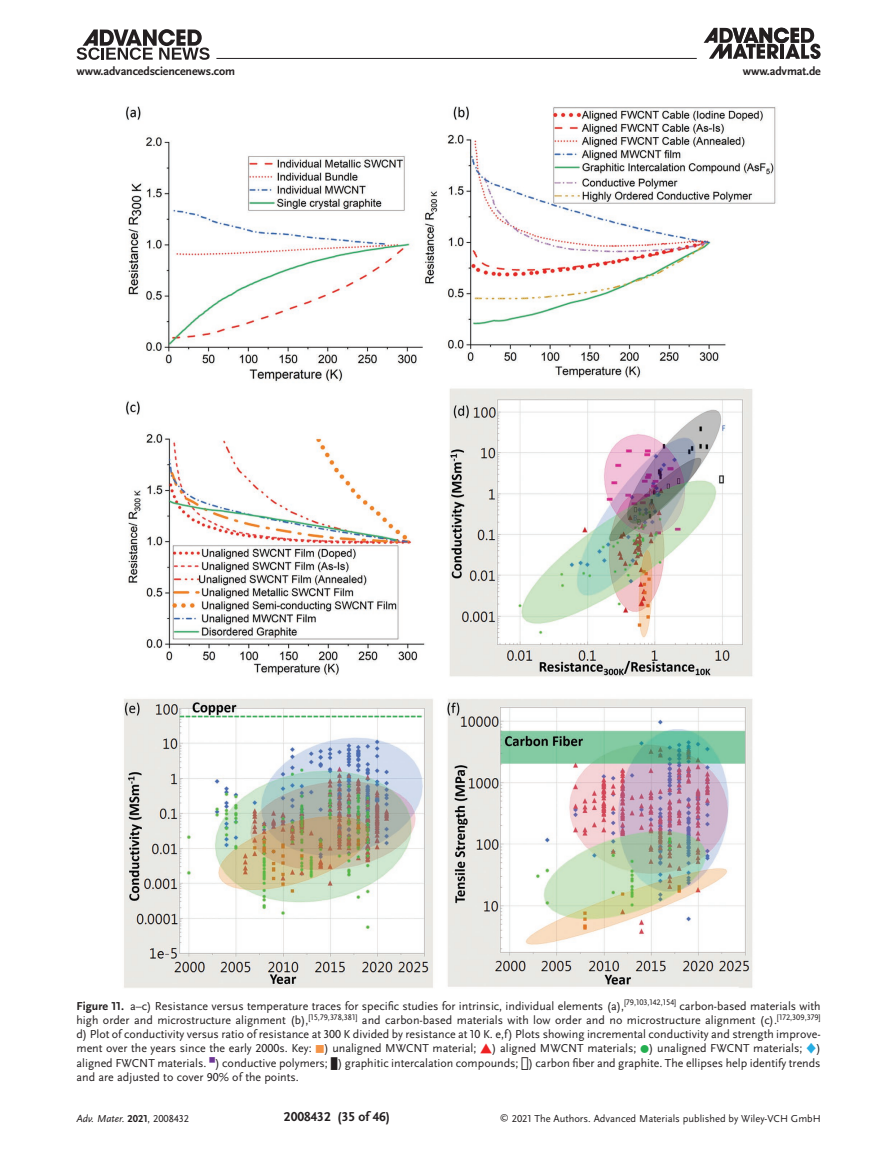
<style>
.page{position:relative;width:893px;height:1174px;background:#fff}
.page>*{position:absolute;margin:0;border:0;box-sizing:border-box;transform-origin:0 0}
.t1{font:700 13.5px "Scala Sans Pro";color:#231f20}
.t2{font:12px/14.2px "Scala Sans Pro";color:#231f20;text-align:justify}
.t3{font:700 12px "Scala Sans Pro";letter-spacing:-.01em;color:#231f20}
.t4{font:10.5px "Scala Sans Pro";color:#231f20}
.t5{font:italic 10.5px "Scala Sans Pro";color:#231f20}
.s1{font-weight:700}
.s2{font-family:"STIX";color:#f49447}
.s3{font-family:"STIX";font-size:10.5px;color:#ee2123}
.s4{font-family:"STIX";color:#24af50}
.s5{font-family:"STIX";font-size:15px;color:#27ade3}
.s6{font-family:"STIX";font-size:13.5px}
.s7{font-weight:700;font-style:normal}
.s8{font-style:normal}
.s9{font-size:9px}
</style>
<div class="page">
<svg style="left:704px;top:28px;width:117px;height:31px"></svg>
<svg style="left:77px;top:29px;width:133px;height:31px"></svg>
<hr style="left:216px;top:58px;width:481px;height:1px;background:#231f20">
<img style="left:124px;top:106px;width:652px;height:882px">
<p class="t3" style="left:77px;top:64px;width:160px">www.advancedsciencenews.com</p>
<p class="t3" style="left:743px;top:64px;width:79px">www.advmat.de</p>
<p class="t2" style="left:77px;top:998px;width:746px"><span class="s1">Figure 11.</span> a–c) Resistance versus temperature traces for specific studies for intrinsic, individual elements (a),<sup>[79,103,142,154]</sup> carbon-based materials with high order and microstructure alignment (b),<sup>[15,79,378,381]</sup> and carbon-based materials with low order and no microstructure alignment (c).<sup>[172,309,379] </sup>d) Plot of conductivity versus ratio of resistance at 300 K divided by resistance at 10 K. e,f) Plots showing incremental conductivity and strength improve&shy;ment over the years since the early 2000s. Key: <span class="s2">◼</span>) unaligned MWCNT material; <span class="s3">▲</span>) aligned MWCNT materials; <span class="s4">⚫</span>) unaligned FWCNT materials; <span class="s5">♦</span>) aligned FWCNT materials. <sup>◼</sup>) conductive polymers; <span class="s6">▮</span>) graphitic intercalation compounds; <span class="s6">▯</span>) carbon fiber and graphite. The ellipses help identify trends and are adjusted to cover 90% of the points.</p>
<p class="t5" style="left:77px;top:1112px;width:114px">Adv. Mater. <span class="s7">2021</span><span class="s8">, 2008432</span></p>
<p class="t1" style="left:284px;top:1108px;width:108px">2008432 (35 of 46)</p>
<p class="t4" style="left:500px;top:1112px;width:323px"><span class="s9">©</span> 2021 The Authors. Advanced Materials published by Wiley-VCH GmbH</p>
</div>
